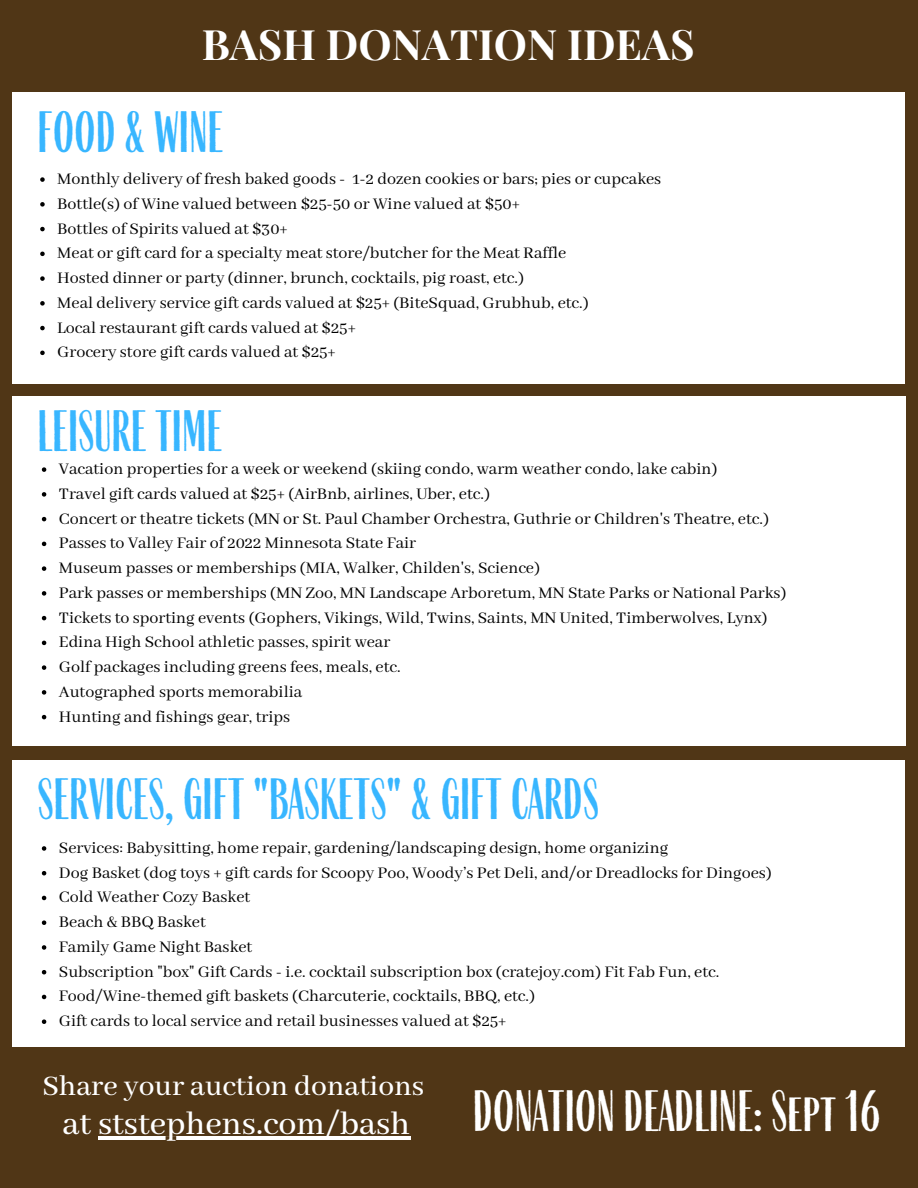
<style>
.page{position:relative;width:918px;height:1188px;background:#503616}
.page>*{position:absolute;margin:0;border:0;box-sizing:border-box;transform-origin:0 0}
.t1{font:48px "Farmhand Sans";color:#38b6ff}
.t2{font:48px "Farmhand Sans";color:#fff}
.t3{font:700 42px "Playfair Display";color:#fff}
.t4{font:500 36px "Abhaya Libre";color:#fff}
.t5{font:500 31.5px "Abhaya Libre";color:#fff}
.t6{font:18px "Abhaya Libre";color:#000}
</style>
<div class="page">
<div style="left:12px;top:396px;width:893px;height:349px;background:#fff"></div>
<svg style="left:42px;top:467px;width:4px;height:5px"></svg>
<svg style="left:42px;top:492px;width:4px;height:5px"></svg>
<svg style="left:42px;top:517px;width:4px;height:4px"></svg>
<svg style="left:42px;top:542px;width:4px;height:4px"></svg>
<svg style="left:42px;top:566px;width:4px;height:5px"></svg>
<svg style="left:42px;top:591px;width:4px;height:5px"></svg>
<svg style="left:42px;top:616px;width:4px;height:4px"></svg>
<svg style="left:42px;top:641px;width:4px;height:4px"></svg>
<svg style="left:42px;top:665px;width:4px;height:5px"></svg>
<svg style="left:42px;top:690px;width:4px;height:5px"></svg>
<svg style="left:42px;top:715px;width:4px;height:4px"></svg>
<div style="left:12px;top:760px;width:893px;height:287px;background:#fff"></div>
<div style="left:12px;top:92px;width:893px;height:292px;background:#fff"></div>
<svg style="left:40px;top:177px;width:5px;height:5px"></svg>
<svg style="left:40px;top:202px;width:5px;height:5px"></svg>
<svg style="left:40px;top:227px;width:5px;height:4px"></svg>
<svg style="left:40px;top:252px;width:5px;height:4px"></svg>
<svg style="left:40px;top:276px;width:5px;height:5px"></svg>
<svg style="left:40px;top:301px;width:5px;height:5px"></svg>
<svg style="left:40px;top:326px;width:5px;height:4px"></svg>
<svg style="left:40px;top:351px;width:5px;height:4px"></svg>
<svg style="left:42px;top:846px;width:4px;height:5px"></svg>
<svg style="left:42px;top:871px;width:4px;height:4px"></svg>
<svg style="left:42px;top:896px;width:4px;height:4px"></svg>
<svg style="left:42px;top:920px;width:4px;height:5px"></svg>
<svg style="left:42px;top:945px;width:4px;height:5px"></svg>
<svg style="left:42px;top:970px;width:4px;height:4px"></svg>
<svg style="left:42px;top:995px;width:4px;height:4px"></svg>
<svg style="left:42px;top:1019px;width:4px;height:5px"></svg>
<hr style="left:98px;top:1137px;width:313px;height:3px;background:#fff">
<h3 class="t3" style="left:202px;top:15px;width:495px">BASH DONATION IDEAS</h3>
<p class="t1" style="left:38px;top:102px;width:187px">FOOD &amp; WINE</p>
<p class="t6" style="left:57px;top:169px;width:606px">Monthly delivery of fresh baked goods - 1-2 dozen cookies or bars; pies or cupcakes</p>
<p class="t6" style="left:57px;top:194px;width:464px">Bottle(s) of Wine valued between $25-50 or Wine valued at $50+</p>
<p class="t6" style="left:57px;top:218px;width:232px">Bottles of Spirits valued at $30+</p>
<p class="t6" style="left:57px;top:243px;width:511px">Meat or gift card for a specialty meat store/butcher for the Meat Raffle</p>
<p class="t6" style="left:57px;top:268px;width:468px">Hosted dinner or party (dinner, brunch, cocktails, pig roast, etc.)</p>
<p class="t6" style="left:57px;top:293px;width:533px">Meal delivery service gift cards valued at $25+ (BiteSquad, Grubhub, etc.)</p>
<p class="t6" style="left:57px;top:317px;width:300px">Local restaurant gift cards valued at $25+</p>
<p class="t6" style="left:57px;top:342px;width:280px">Grocery store gift cards valued at $25+</p>
<h1 class="t1" style="left:38px;top:402px;width:186px">LEISURE TIME</h1>
<p class="t6" style="left:59px;top:459px;width:660px">Vacation properties for a week or weekend (skiing condo, warm weather condo, lake cabin)</p>
<p class="t6" style="left:59px;top:484px;width:433px">Travel gift cards valued at $25+ (AirBnb, airlines, Uber, etc.)</p>
<p class="t6" style="left:59px;top:509px;width:712px">Concert or theatre tickets (MN or St. Paul Chamber Orchestra, Guthrie or Children's Theatre, etc.)</p>
<p class="t6" style="left:59px;top:533px;width:359px">Passes to Valley Fair of 2022 Minnesota State Fair</p>
<p class="t6" style="left:59px;top:558px;width:483px">Museum passes or memberships (MIA, Walker, Childen's, Science)</p>
<p class="t6" style="left:59px;top:583px;width:729px">Park passes or memberships (MN Zoo, MN Landscape Arboretum, MN State Parks or National Parks)</p>
<p class="t6" style="left:59px;top:608px;width:710px">Tickets to sporting events (Gophers, Vikings, Wild, Twins, Saints, MN United, Timberwolves, Lynx)</p>
<p class="t6" style="left:59px;top:632px;width:333px">Edina High School athletic passes, spirit wear</p>
<h1 class="t6" style="left:59px;top:657px;width:343px">Golf packages including greens fees, meals, etc.</h1>
<p class="t6" style="left:59px;top:682px;width:245px">Autographed sports memorabilia</p>
<p class="t6" style="left:59px;top:707px;width:233px">Hunting and fishings gear, trips</p>
<h1 class="t1" style="left:38px;top:769px;width:563px">SERVICES, GIFT "BASKETS" &amp; GIFT CARDS</h1>
<p class="t6" style="left:59px;top:838px;width:611px">Services: Babysitting, home repair, gardening/landscaping design, home organizing</p>
<p class="t6" style="left:59px;top:863px;width:714px">Dog Basket (dog toys + gift cards for Scoopy Poo, Woody’s Pet Deli, and/or Dreadlocks for Dingoes)</p>
<p class="t6" style="left:59px;top:887px;width:193px">Cold Weather Cozy Basket</p>
<p class="t6" style="left:59px;top:912px;width:148px">Beach &amp; BBQ Basket</p>
<p class="t6" style="left:59px;top:937px;width:195px">Family Game Night Basket</p>
<p class="t6" style="left:59px;top:962px;width:662px">Subscription "box" Gift Cards - i.e. cocktail subscription box (cratejoy.com) Fit Fab Fun, etc.</p>
<p class="t6" style="left:59px;top:986px;width:478px">Food/Wine-themed gift baskets (Charcuterie, cocktails, BBQ, etc.)</p>
<p class="t6" style="left:59px;top:1011px;width:449px">Gift cards to local service and retail businesses valued at $25+</p>
<h4 class="t5" style="left:42px;top:1069px;width:383px">Share your auction donations</h4>
<h4 class="t4" style="left:63px;top:1104px;width:349px">at ststephens.com/bash</h4>
<h1 class="t2" style="left:473px;top:1082px;width:409px">DONATION DEADLINE: Sept 16</h1>
</div>
